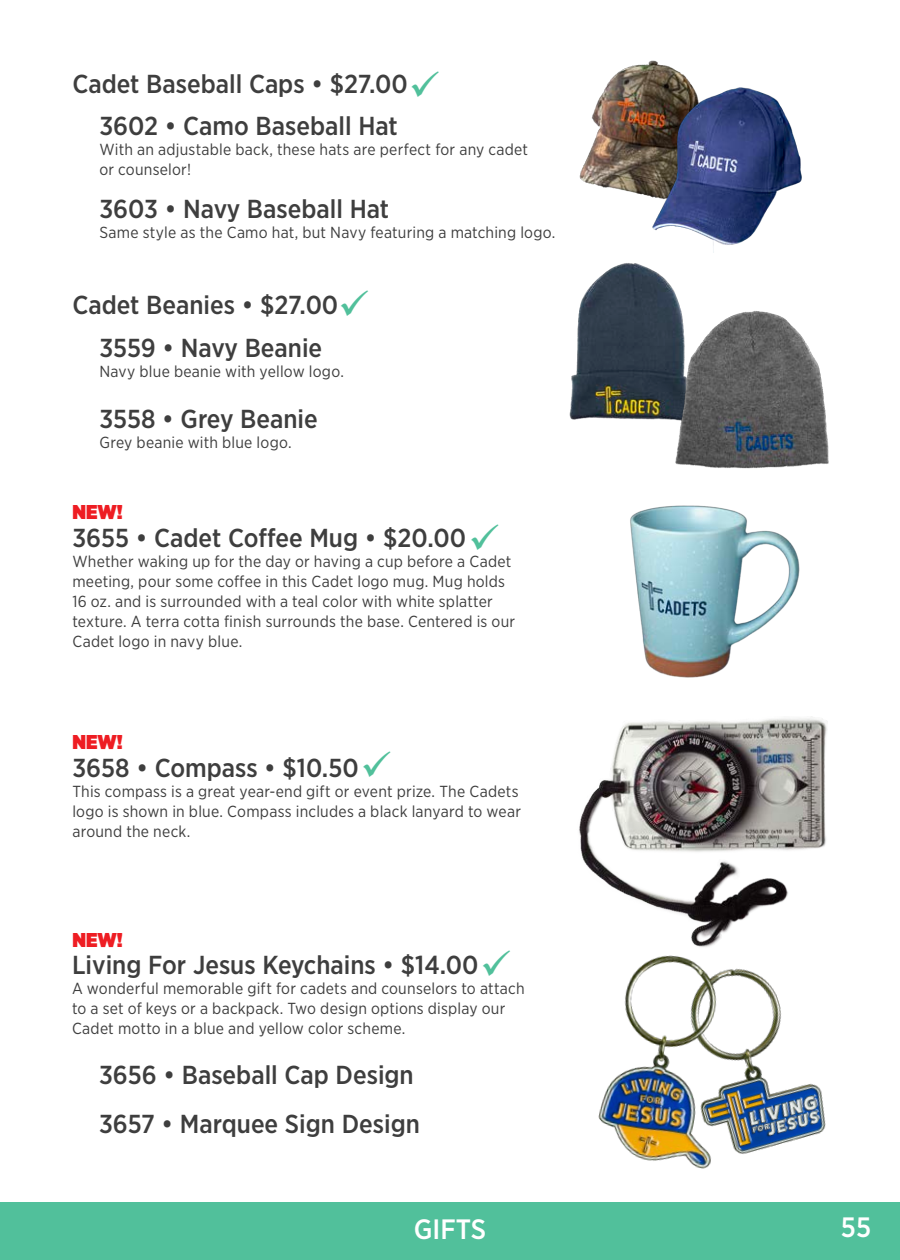
<style>
.page{position:relative;width:900px;height:1260px;background:#fff}
.page>*{position:absolute;margin:0;border:0;box-sizing:border-box;transform-origin:0 0}
.t1{font:500 28px "Gotham Narrow";color:#fff}
.t2{font:500 26px "Gotham Narrow";color:#3e3e3e}
.t3{font:900 20px "Gotham Narrow";color:#ee1d23}
.Text{font:16px/20px "Gotham Narrow";letter-spacing:.015em;color:#3e3e3e}
</style>
<div class="page">
<div style="left:0;top:1202px;width:900px;height:58px;background:#51c09b"></div>
<img style="left:579px;top:60px;width:111px;height:136px">
<img style="left:648px;top:82px;width:154px;height:170px">
<img style="left:569px;top:263px;width:112px;height:157px">
<img style="left:672px;top:309px;width:157px;height:160px">
<img style="left:630px;top:505px;width:170px;height:173px">
<img style="left:772px;top:988px;width:54px;height:159px">
<img style="left:598px;top:955px;width:174px;height:214px">
<img style="left:579px;top:717px;width:249px;height:230px">
<p class="t2" style="left:72px;top:67px;width:337px">Cadet Baseball Caps • $27.00</p>
<p class="t2" style="left:99px;top:110px;width:300px">3602 • Camo Baseball Hat</p>
<p class="Text" style="left:99px;top:139px;width:430px">With an adjustable back, these hats are perfect for any cadet or counselor!</p>
<p class="t2" style="left:99px;top:192px;width:291px">3603 • Navy Baseball Hat</p>
<p class="Text" style="left:99px;top:222px;width:458px">Same style as the Camo hat, but Navy featuring a matching logo.</p>
<p class="t2" style="left:72px;top:289px;width:267px">Cadet Beanies • $27.00</p>
<p class="t2" style="left:99px;top:331px;width:224px">3559 • Navy Beanie</p>
<p class="Text" style="left:99px;top:361px;width:246px">Navy blue beanie with yellow logo.</p>
<p class="t2" style="left:99px;top:403px;width:220px">3558 • Grey Beanie</p>
<p class="Text" style="left:99px;top:432px;width:194px">Grey beanie with blue logo.</p>
<p class="t3" style="left:72px;top:499px;width:52px">NEW!</p>
<p class="t2" style="left:72px;top:521px;width:395px">3655 • Cadet Coffee Mug • $20.00</p>
<p class="Text" style="left:72px;top:551px;width:444px">Whether waking up for the day or having a cup before a Cadet meeting, pour some coffee in this Cadet logo mug. Mug holds 16 oz. and is surrounded with a teal color with white splatter texture. A terra cotta finish surrounds the base. Centered is our Cadet logo in navy blue.</p>
<p class="t3" style="left:72px;top:728px;width:52px">NEW!</p>
<p class="t2" style="left:72px;top:751px;width:288px">3658 • Compass • $10.50</p>
<p class="Text" style="left:72px;top:781px;width:450px">This compass is a great year-end gift or event prize. The Cadets logo is shown in blue. Compass includes a black lanyard to wear around the neck.</p>
<p class="t3" style="left:72px;top:926px;width:52px">NEW!</p>
<p class="t2" style="left:72px;top:949px;width:408px">Living For Jesus Keychains • $14.00</p>
<p class="Text" style="left:72px;top:978px;width:454px">A wonderful memorable gift for cadets and counselors to attach to a set of keys or a backpack. Two design options display our<br>Cadet motto in a blue and yellow color scheme.</p>
<p class="t2" style="left:99px;top:1058px;width:316px">3656 • Baseball Cap Design</p>
<p class="t2" style="left:99px;top:1107px;width:322px">3657 • Marquee Sign Design</p>
<p class="t1" style="left:414px;top:1211px;width:74px">GIFTS</p>
<h1 class="t1" style="left:841px;top:1209px;width:32px">55</h1>
</div>
